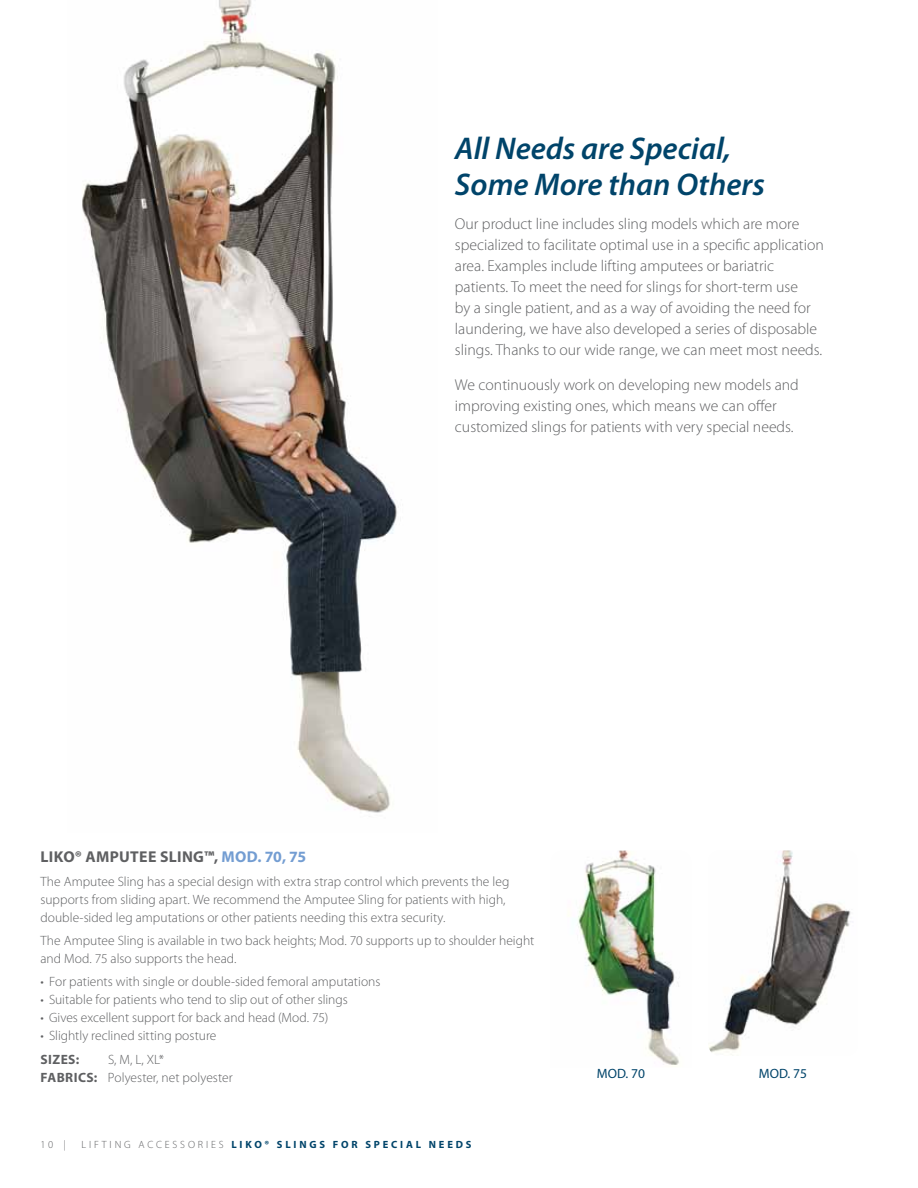
<style>
.page{position:relative;width:918px;height:1188px;background:#fff}
.page>*{position:absolute;margin:0;border:0;box-sizing:border-box;transform-origin:0 0}
.t1{font:italic 600 31.5px/36px "Myriad Pro";color:#00446a}
.t2{font:300 15.75px/21px "Myriad Pro";color:#5f6062}
.t3{font:700 15.75px "Myriad Pro";letter-spacing:.02em;color:#5f6062}
.t4{font:300 13.5px/18px "Myriad Pro";color:#5f6062}
.t5{font:13.5px "Myriad Pro";color:#00446a}
.t6{font:700 13.5px "Myriad Pro";color:#5f6062}
.t7{font:700 10.5px "Myriad Pro";letter-spacing:.27em;color:#00446a}
.t8{font:300 10.5px "Myriad Pro";letter-spacing:.27em;color:#5f6062}
.s1{color:#739dd2}
.s2{font-weight:700}
.s3{font-weight:300;color:#5f6062}
</style>
<div class="page">
<img style="left:82px;top:0;width:315px;height:813px">
<img style="left:709px;top:850px;width:142px;height:205px">
<img style="left:568px;top:850px;width:111px;height:215px">
<h1 class="t1" style="left:455px;top:131px;width:311px">All Needs are Special,<br>Some More than Others</h1>
<p class="t2" style="left:455px;top:214px;width:371px">Our product line includes sling models which are more specialized to facilitate optimal use in a specific application area. Examples include lifting amputees or bariatric patients. To meet the need for slings for short-term use<br>by a single patient, and as a way of avoiding the need for laundering, we have also developed a series of disposable slings. Thanks to our wide range, we can meet most needs.</p>
<p class="t2" style="left:455px;top:374px;width:345px">We continuously work on developing new models and improving existing ones, which means we can offer customized slings for patients with very special needs.</p>
<p class="t3" style="left:41px;top:848px;width:267px">LI KO® AMPUTEE SLING™, <span class="s1">MOD. 70, 75</span></p>
<p class="t4" style="left:40px;top:872px;width:470px">The Amputee Sling has a special design with extra strap control which prevents the leg supports from sliding apart. We recommend the Amputee Sling for patients with high, double-sided leg amputations or other patients needing this extra security.</p>
<p class="t4" style="left:40px;top:932px;width:495px">The Amputee Sling is available in two back heights; Mod. 70 supports up to shoulder height and Mod. 75 also supports the head.</p>
<p class="t4" style="left:40px;top:973px;width:341px">• For patients with single or double-sided femoral amputations</p>
<p class="t4" style="left:40px;top:991px;width:309px">• Suitable for patients who tend to slip out of other slings</p>
<p class="t4" style="left:40px;top:1009px;width:289px">• Gives excellent support for back and head (Mod. 75)</p>
<p class="t4" style="left:40px;top:1027px;width:177px">• Slightly reclined sitting posture</p>
<p class="t6" style="left:41px;top:1052px;width:40px">SIZES:</p>
<p class="t4" style="left:41px;top:1051px;width:194px;text-align:center">S, M, L, XL*<br><span class="s2">FABRI CS:</span> Polyester, net polyester</p>
<p class="t8" style="left:40px;top:1138px;width:27px">10 |</p>
<p class="t8" style="left:82px;top:1138px;width:100px">Lift ing Accessor</p>
<p class="t7" style="left:206px;top:1138px;width:267px"><span class="s3">ies</span> LI KO® SLI NGS FOR SPECIA L NEEDS</p>
<p class="t5" style="left:597px;top:1066px;width:50px">MOD. 70</p>
<p class="t5" style="left:759px;top:1066px;width:50px">MOD. 75</p>
</div>
